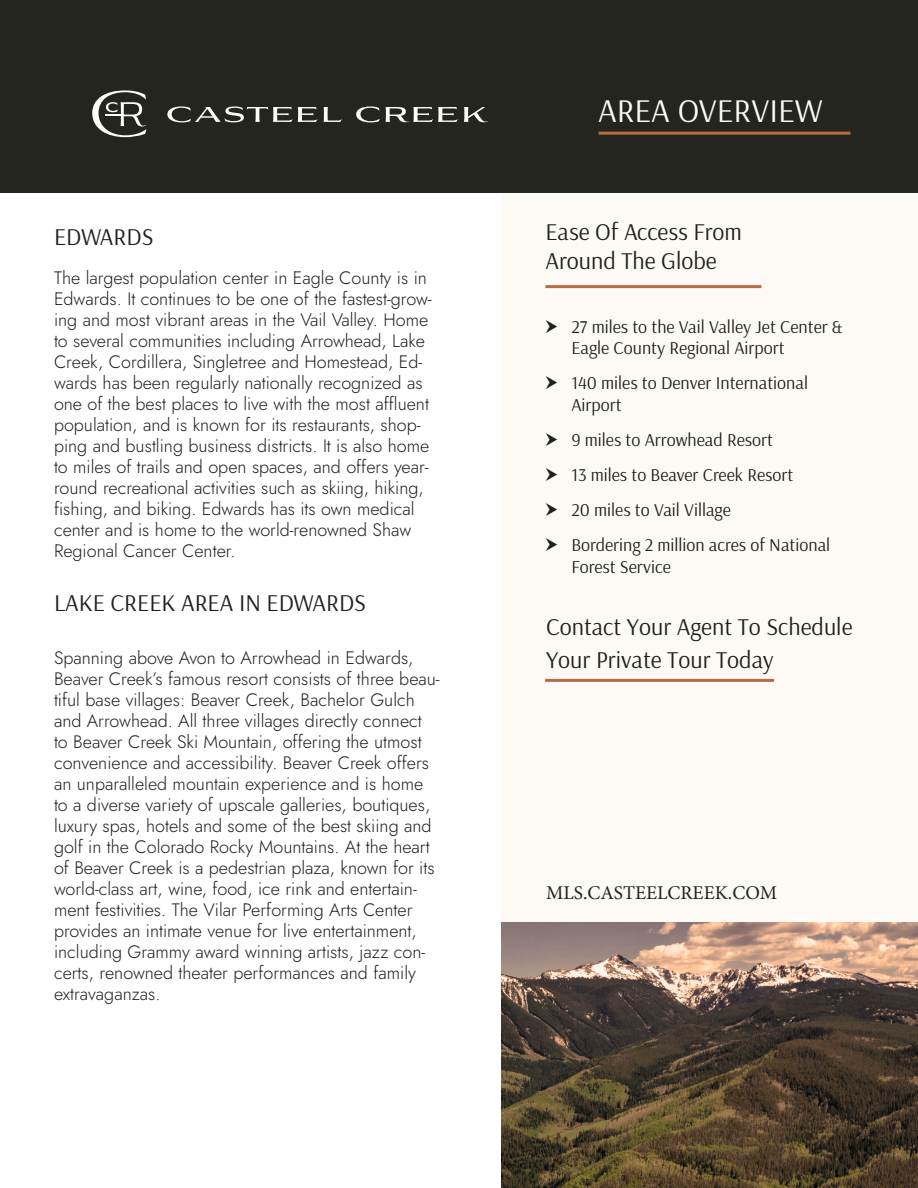
<style>
.page{position:relative;width:918px;height:1188px;background:#fff}
.page>*{position:absolute;margin:0;border:0;box-sizing:border-box;transform-origin:0 0}
.t1{font:33px "Arsenal";color:#fdfaf6}
.t2{font:24px/32.4px "Arsenal";color:#231f20}
.t3{font:19.5px "Minion Pro";color:#231f20}
.t4{font:300 18px/21px "Jost";color:#231f20}
.t5{font:18px/21.6px "Arsenal";color:#231f20}
</style>
<div class="page">
<img style="left:501px;top:922px;width:417px;height:266px">
<div style="left:0;top:0;width:918px;height:192px;background:#23251e"></div>
<svg style="left:92px;top:90px;width:54px;height:47px"></svg>
<svg style="left:167px;top:107px;width:150px;height:15px"></svg>
<svg style="left:324px;top:107px;width:18px;height:15px"></svg>
<svg style="left:356px;top:107px;width:24px;height:15px"></svg>
<svg style="left:386px;top:107px;width:72px;height:15px"></svg>
<svg style="left:464px;top:107px;width:24px;height:15px"></svg>
<hr style="left:599px;top:132px;width:251px;height:3px;background:#ba6b46">
<div style="left:501px;top:194px;width:416px;height:728px;background:#fdfaf6"></div>
<hr style="left:545px;top:679px;width:229px;height:3px;background:#ba6b46">
<hr style="left:545px;top:285px;width:216px;height:3px;background:#ba6b46">
<p class="t2" style="left:54px;top:220px;width:101px">EDWARDS</p>
<p class="t4" style="left:54px;top:267px;width:379px">The largest population center in Eagle County is in Edwards. It continues to be one of the fastest-grow&shy;ing and most vibrant areas in the Vail Valley. Home to several communities including Arrowhead, Lake Creek, Cordillera, Singletree and Homestead, Ed&shy;wards has been regularly nationally recognized as one of the best places to live with the most affluent population, and is known for its restaurants, shop&shy;ping and bustling business districts. It is also home to miles of trails and open spaces, and offers year&shy;round recreational activities such as skiing, hiking, fishing, and biking. Edwards has its own medical center and is home to the world-renowned Shaw Regional Cancer Center.</p>
<p class="t2" style="left:54px;top:586px;width:314px">LAKE CREEK AREA IN EDWARDS</p>
<p class="t4" style="left:54px;top:647px;width:387px">Spanning above Avon to Arrowhead in Edwards, Beaver Creek’s famous resort consists of three beau&shy;tiful base villages: Beaver Creek, Bachelor Gulch and Arrowhead. All three villages directly connect to Beaver Creek Ski Mountain, offering the utmost convenience and accessibility. Beaver Creek offers an unparalleled mountain experience and is home to a diverse variety of upscale galleries, boutiques, luxury spas, hotels and some of the best skiing and golf in the Colorado Rocky Mountains. At the heart of Beaver Creek is a pedestrian plaza, known for its world-class art, wine, food, ice rink and entertain&shy;ment festivities. The Vilar Performing Arts Center provides an intimate venue for live entertainment, including Grammy award winning artists, jazz con&shy;certs, renowned theater performances and family extravaganzas.</p>
<p class="t1" style="left:598px;top:88px;width:226px">AREA OVERVIEW</p>
<p class="t2" style="left:545px;top:215px;width:198px">Ease Of Access From</p>
<p class="t2" style="left:545px;top:244px;width:173px">Around The Globe</p>
<p class="t5" style="left:571px;top:315px;width:273px">27 miles to the Vail Valley Jet Center &amp;<br>Eagle County Regional Airport</p>
<p class="t5" style="left:571px;top:372px;width:238px">140 miles to Denver International<br>Airport</p>
<p class="t5" style="left:571px;top:429px;width:203px">9 miles to Arrowhead Resort</p>
<p class="t5" style="left:571px;top:464px;width:223px">13 miles to Beaver Creek Resort</p>
<p class="t5" style="left:571px;top:499px;width:161px">20 miles to Vail Village</p>
<p class="t5" style="left:571px;top:534px;width:260px">Bordering 2 million acres of National<br>Forest Service</p>
<p class="t2" style="left:546px;top:610px;width:308px">Contact Your Agent To Schedule<br>Your Private Tour Today</p>
<p class="t3" style="left:546px;top:880px;width:233px">MLS.CASTEELCREEK.COM</p>
</div>
